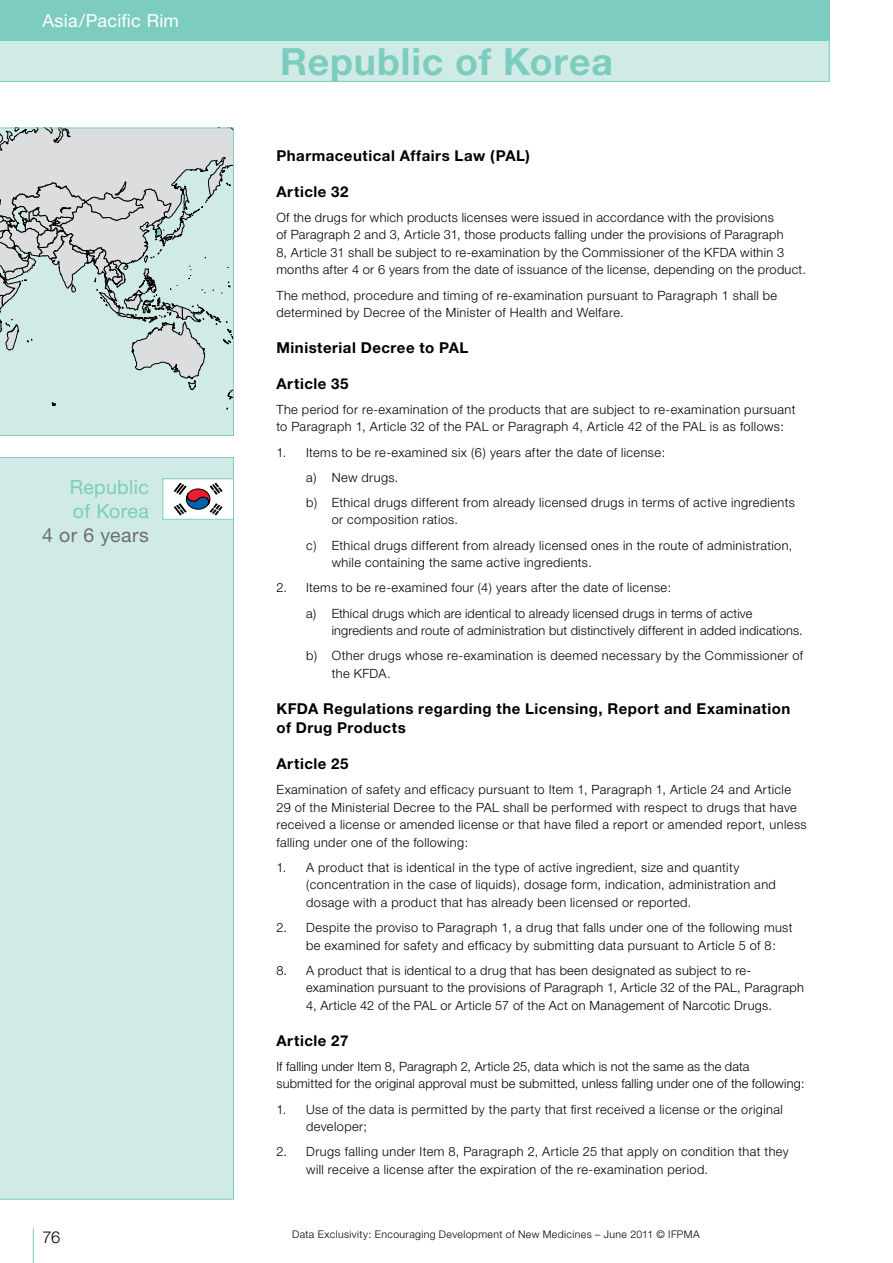
<style>
.page{position:relative;width:893px;height:1263px;background:#fff}
.page>*{position:absolute;margin:0;border:0;box-sizing:border-box;transform-origin:0 0}
.t1{font:700 37.5px "Helvetica Neue";letter-spacing:.02em;color:#7cccbf}
.t2{font:19.5px/24px "Helvetica Neue";letter-spacing:.015em;color:#7cccbf}
.t3{font:19.5px "Helvetica Neue";letter-spacing:.02em;color:#6d6e71}
.t4{font:18px "Helvetica Neue";letter-spacing:.015em;color:#fff}
.t5{font:300 16.5px "Helvetica Neue";color:#000}
.t6{font:700 15px/19.5px "Helvetica Neue";letter-spacing:.035em;color:#000}
.t7{font:300 12.75px/17.5px "Helvetica Neue";letter-spacing:.03em;color:#000}
.t8{font:300 12.75px/17.5px "Helvetica Neue";letter-spacing:.01em;color:#000}
.t9{font:300 10.5px "Helvetica Neue";letter-spacing:.04em;color:#000}
</style>
<div class="page">
<div style="left:0;top:457px;width:234px;height:742px;background:#d0ebe5"></div>
<svg style="left:0;top:0;width:830px;height:82px;background:#a4dbd1"></svg>
<hr style="left:33px;top:1228px;width:1px;height:35px;background:#7cccbf">
<svg style="left:0;top:128px;width:234px;height:308px;background:#c4d3d0"></svg>
<div style="left:163px;top:479px;width:70px;height:40px;background:#fff"></div>
<svg style="left:174px;top:483px;width:49px;height:32px"></svg>
<div style="left:162px;top:478px;width:72px;height:42px;border:1px solid #7cccbf"></div>
<h3 class="t4" style="left:43px;top:10px;width:138px">Asia/Pacific Rim</h3>
<h2 class="t2" style="left:70px;top:474px;width:81px">Republic of Korea</h2>
<h2 class="t3" style="left:42px;top:523px;width:108px">4 or 6 years</h2>
<p class="t5" style="left:43px;top:1227px;width:19px">76</p>
<h1 class="t1" style="left:280px;top:38px;width:334px">Republic of Korea</h1>
<p class="t6" style="left:276px;top:146px;width:255px">Pharmaceutical Affairs Law (PAL )</p>
<p class="t6" style="left:276px;top:181px;width:74px">Article 32</p>
<p class="t7" style="left:276px;top:208px;width:531px">Of the drugs for which products licenses were issued in accordance with the provisions<br>of Paragraph 2 and 3, Article 31, those products falling under the provisions of Paragraph<br>8, Article 31 shall be subject to re-examination by the Commissioner of the KFDA within 3 months after 4 or 6 years from the date of issuance of the license, depending on the product.</p>
<p class="t7" style="left:276px;top:286px;width:502px">The method, procedure and timing of re-examination pursuant to Paragraph 1 shall be determined by Decree of the Minister of Health and Welfare.</p>
<p class="t6" style="left:276px;top:337px;width:184px">Ministerial Decree to PAL</p>
<p class="t6" style="left:276px;top:373px;width:74px">Article 35</p>
<p class="t7" style="left:276px;top:400px;width:521px">The period for re-examination of the products that are subject to re-examination pursuant to Paragraph 1, Article 32 of the PAL or Paragraph 4, Article 42 of the PAL is as follows:</p>
<p class="t7" style="left:306px;top:439px;width:490px;line-height:25.2px;text-indent:-30px">1. Items to be re-examined six (6) years after the date of license:<br>a) New drugs.<br>b) Ethical drugs different from already licensed drugs in terms of active ingredients</p>
<p class="t7" style="left:306px;top:507px;width:488px;line-height:25.2px;text-indent:26px">or composition ratios.<br>c) Ethical drugs different from already licensed ones in the route of administration,</p>
<p class="t7" style="left:332px;top:554px;width:262px">while containing the same active ingredients.</p>
<p class="t7" style="left:306px;top:575px;width:448px;line-height:25.2px;text-indent:-30px">2. Items to be re-examined four (4) years after the date of license:<br>a) Ethical drugs which are identical to already licensed drugs in terms of active</p>
<p class="t7" style="left:306px;top:618px;width:499px;line-height:25.2px;text-align:right">ingredients and route of administration but distinctively different in added indications.<br>b) Other drugs whose re-examination is deemed necessary by the Commissioner of</p>
<p class="t7" style="left:332px;top:664px;width:60px">the KFDA.</p>
<p class="t6" style="left:276px;top:698px;width:516px">KFDA Regulations regarding the Licensing, Report and Examination of Drug Products</p>
<p class="t6" style="left:276px;top:753px;width:74px">Article 25</p>
<p class="t7" style="left:276px;top:780px;width:532px">Examination of safety and efficacy pursuant to Item 1, Paragraph 1, Article 24 and Article 29 of the Ministerial Decree to the PAL shall be performed with respect to drugs that have received a license or amended license or that have filed a report or amended report, unless falling under one of the following:</p>
<p class="t7" style="left:306px;top:858px;width:471px;text-indent:-30px">1. A product that is identical in the type of active ingredient, size and quantity (concentration in the case of liquids), dosage form, indication, administration and dosage with a product that has already been licensed or reported.</p>
<p class="t7" style="left:306px;top:918px;width:488px;text-indent:-30px">2. Despite the proviso to Paragraph 1, a drug that falls under one of the following must be examined for safety and efficacy by submitting data pursuant to Article 5 of 8:</p>
<p class="t7" style="left:306px;top:961px;width:499px;text-indent:-30px">8. A product that is identical to a drug that has been designated as subject to re&shy;examination pursuant to the provisions of Paragraph 1, Article 32 of the PAL, Paragraph<br>4, Article 42 of the PAL or Article 57 of the Act on Management of Narcotic Drugs.</p>
<p class="t6" style="left:276px;top:1030px;width:73px">Article 27</p>
<p class="t8" style="left:276px;top:1057px;width:530px">If falling under Item 8, Paragraph 2, Article 25, data which is not the same as the data submitted for the original approval must be submitted, unless falling under one of the following:</p>
<p class="t7" style="left:306px;top:1100px;width:478px;text-indent:-30px">1. Use of the data is permitted by the party that first received a license or the original developer;</p>
<p class="t7" style="left:306px;top:1143px;width:484px;text-indent:-30px">2. Drugs falling under Item 8, Paragraph 2, Article 25 that apply on condition that they will receive a license after the expiration of the re-examination period.</p>
<p class="t9" style="left:292px;top:1228px;width:409px">Data Exclusivity: Encouraging Development of New Medicines – June 2011 © IFPMA</p>
</div>
